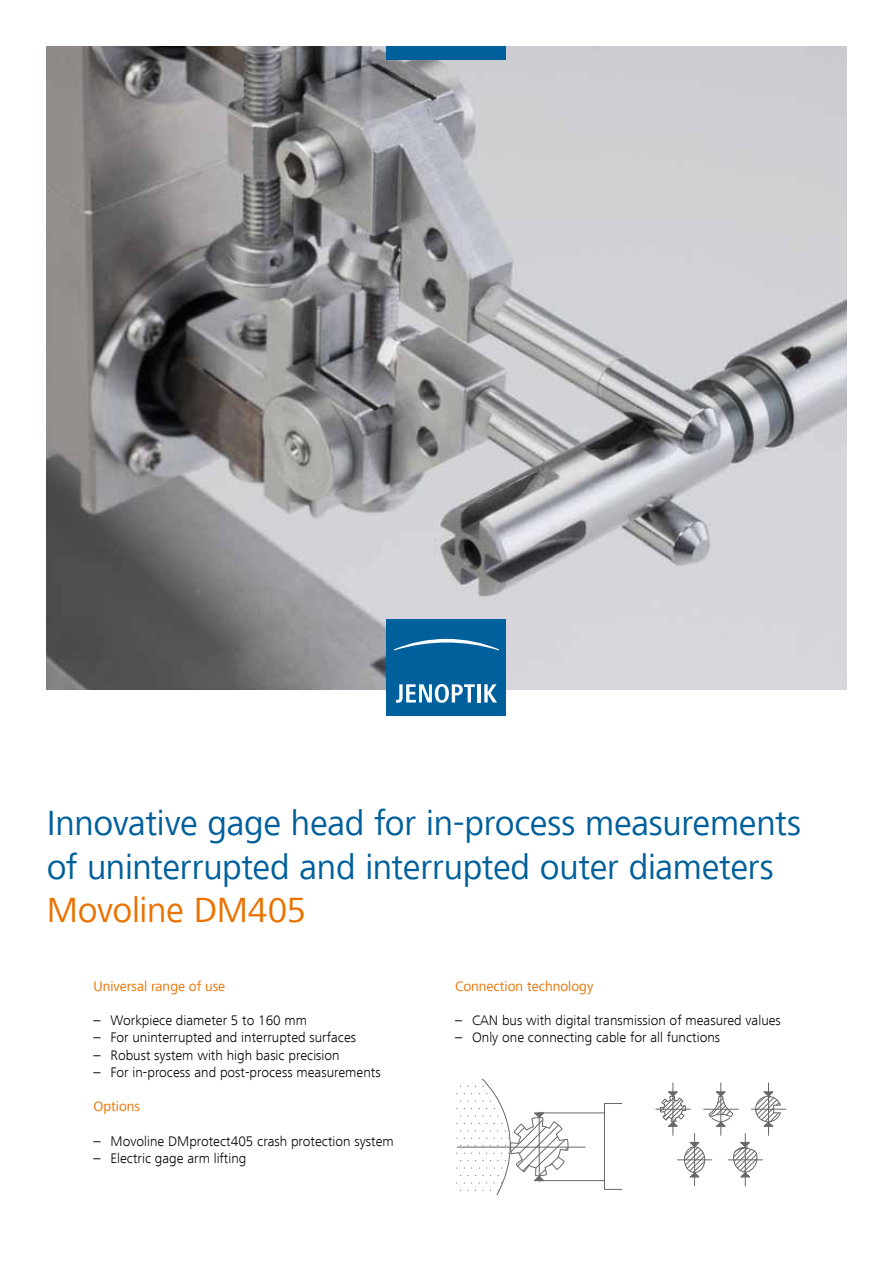
<style>
.page{position:relative;width:893px;height:1263px;background:#fff}
.page>*{position:absolute;margin:0;border:0;box-sizing:border-box;transform-origin:0 0}
.t1{font:36px/43.5px "Frutiger Next LT";letter-spacing:-.01em;color:#00609c}
.t2{font:36px "Frutiger Next LT";letter-spacing:-.01em;color:#ea7200}
.t3{font:300 14.25px "Frutiger Next LT";color:#000}
.t4{font:14.25px "Frutiger Next LT";color:#ea7200}
</style>
<div class="page">
<img style="left:47px;top:47px;width:799px;height:643px">
<div style="left:387px;top:619px;width:119px;height:96px;background:#00609c"></div>
<hr style="left:477px;top:684px;width:4px;height:18px;background:#fff">
<svg style="left:484px;top:684px;width:13px;height:18px"></svg>
<svg style="left:394px;top:639px;width:105px;height:11px"></svg>
<svg style="left:396px;top:684px;width:79px;height:19px"></svg>
<div style="left:387px;top:47px;width:119px;height:13px;background:#00609c"></div>
<hr style="left:656px;top:1109px;width:34px;height:1px;background:#67686b">
<hr style="left:673px;top:1083px;width:1px;height:52px;background:#67686b">
<svg style="left:660px;top:1091px;width:26px;height:36px"></svg>
<hr style="left:677px;top:1159px;width:35px;height:1px;background:#67686b">
<hr style="left:694px;top:1133px;width:1px;height:53px;background:#67686b">
<hr style="left:728px;top:1159px;width:35px;height:1px;background:#67686b">
<hr style="left:745px;top:1133px;width:1px;height:53px;background:#67686b">
<hr style="left:704px;top:1109px;width:34px;height:1px;background:#67686b">
<hr style="left:720px;top:1083px;width:1px;height:52px;background:#67686b">
<hr style="left:751px;top:1109px;width:35px;height:1px;background:#67686b">
<hr style="left:768px;top:1083px;width:1px;height:52px;background:#67686b">
<svg style="left:708px;top:1091px;width:25px;height:36px"></svg>
<svg style="left:755px;top:1091px;width:26px;height:36px"></svg>
<svg style="left:684px;top:1141px;width:21px;height:37px"></svg>
<svg style="left:732px;top:1141px;width:27px;height:37px"></svg>
<hr style="left:457px;top:1147px;width:128px;height:1px;background:#67686b">
<div style="left:604px;top:1103px;width:18px;height:87px;border:1px solid #67686b"></div>
<hr style="left:539px;top:1112px;width:65px;height:1px;background:#67686b">
<hr style="left:539px;top:1180px;width:65px;height:1px;background:#67686b">
<svg style="left:456px;top:1078px;width:113px;height:117px"></svg>
<h1 class="t1" style="left:47px;top:801px;width:756px">Innovative gage head for in-process measurements of uninterrupted and interrupted outer diameters</h1>
<h1 class="t2" style="left:47px;top:890px;width:261px">Movoline DM405</h1>
<p class="t4" style="left:94px;top:978px;width:133px">Universal range of use</p>
<p class="t3" style="left:94px;top:1012px;width:215px">– Workpiece diameter 5 to 160 mm</p>
<p class="t3" style="left:94px;top:1030px;width:264px">– For uninterrupted and interrupted surfaces</p>
<p class="t3" style="left:94px;top:1047px;width:248px">– Robust system with high basic precision</p>
<p class="t3" style="left:94px;top:1064px;width:289px">– For in-process and post-process measurements</p>
<p class="t4" style="left:94px;top:1099px;width:48px">Options</p>
<p class="t3" style="left:94px;top:1133px;width:302px">– Movoline DMprotect405 crash protection system</p>
<p class="t3" style="left:94px;top:1150px;width:154px">– Electric gage arm lifting</p>
<p class="t4" style="left:455px;top:978px;width:140px">Connection technology</p>
<p class="t3" style="left:455px;top:1012px;width:327px">– CAN bus with digital transmission of measured values</p>
<p class="t3" style="left:455px;top:1030px;width:267px">– Only one connecting cable for all functions</p>
</div>
